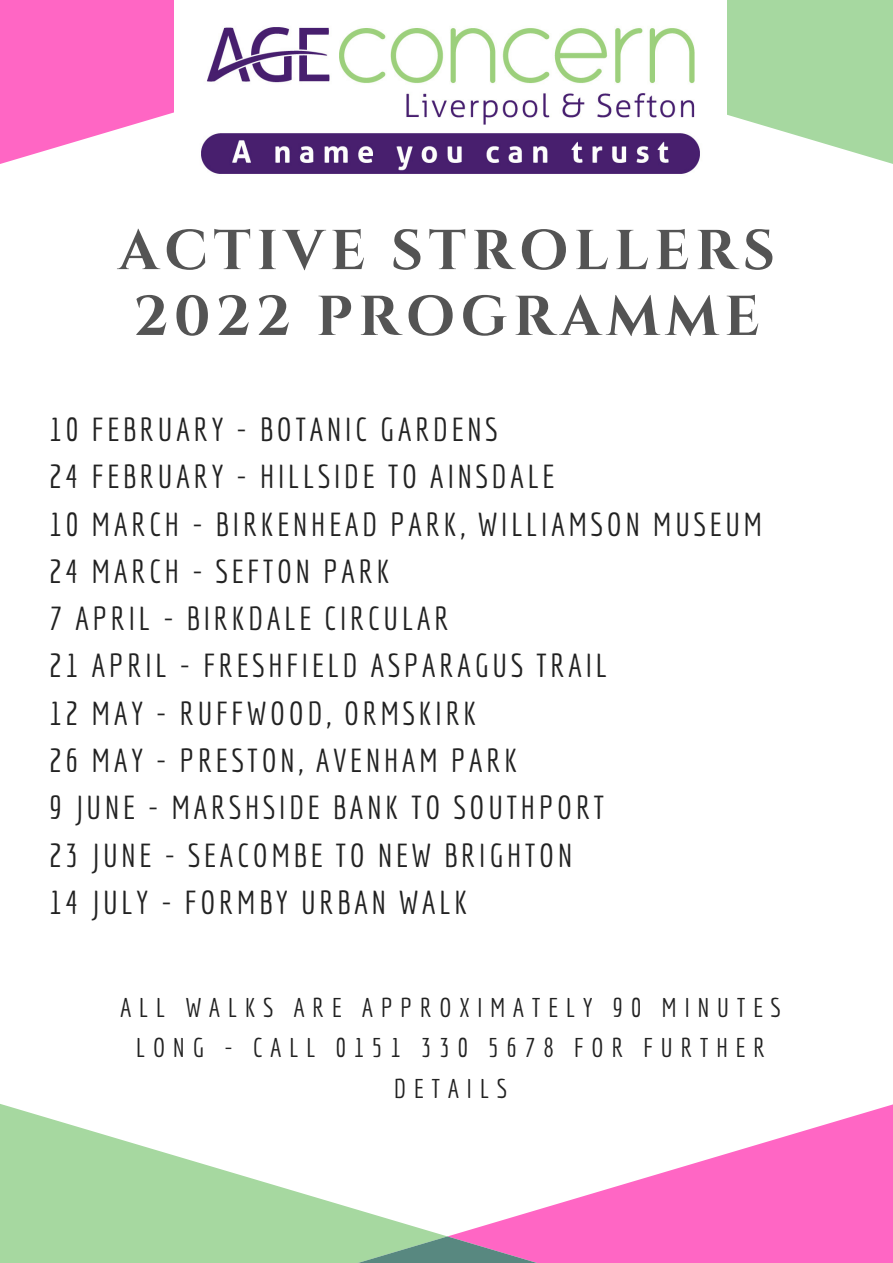
<style>
.page{position:relative;width:893px;height:1263px;background:#fff}
.page>*{position:absolute;margin:0;border:0;box-sizing:border-box;transform-origin:0 0}
.t1{font:700 56.03px "Cinzel";letter-spacing:.1em;color:#545454}
.t2{font:32.47px "Economica";letter-spacing:.1em;color:#222}
.t3{font:26.47px/40.5px "Economica";letter-spacing:.28em;color:#222;text-align:center}
</style>
<div class="page">
<svg style="left:0;top:0;width:174px;height:164px;fill:#ff66c4"></svg>
<svg style="left:727px;top:0;width:166px;height:164px;background:#b3ddae"></svg>
<svg style="left:449px;top:1104px;width:444px;height:159px;fill:#ff66c4"></svg>
<svg style="left:0;top:1104px;width:446px;height:159px;fill:#a6d8a0"></svg>
<svg style="left:232px;top:1236px;width:430px;height:27px;background:#b99aa7"></svg>
<img style="left:201px;top:27px;width:499px;height:147px">
<p class="t1" style="left:118px;top:215px;width:658px">ACTIVE STROLLERS</p>
<p class="t1" style="left:134px;top:281px;width:627px">2022 PROGRAMME</p>
<p class="t2" style="left:49px;top:410px;width:450px">10 FEBRUARY - BOTANIC GARDENS</p>
<p class="t2" style="left:49px;top:457px;width:507px">24 FEBRUARY - HILLSIDE TO AINSDALE</p>
<p class="t2" style="left:49px;top:505px;width:715px">10 MARCH - BIRKENHEAD PARK, WILLIAMSON MUSEUM</p>
<p class="t2" style="left:49px;top:552px;width:342px">24 MARCH - SEFTON PARK</p>
<p class="t2" style="left:49px;top:599px;width:401px">7 APRIL - BIRKDALE CIRCULAR</p>
<p class="t2" style="left:49px;top:647px;width:560px">21 APRIL - FRESHFIELD ASPARAGUS TRAIL</p>
<p class="t2" style="left:49px;top:694px;width:429px">12 MAY - RUFFWOOD, ORMSKIRK</p>
<p class="t2" style="left:49px;top:741px;width:470px">26 MAY - PRESTON, AVENHAM PARK</p>
<p class="t2" style="left:49px;top:788px;width:557px">9 JUNE - MARSHSIDE BANK TO SOUTHPORT</p>
<p class="t2" style="left:49px;top:836px;width:525px">23 JUNE - SEACOMBE TO NEW BRIGHTON</p>
<p class="t2" style="left:49px;top:883px;width:420px">14 JULY - FORMBY URBAN WALK</p>
<p class="t3" style="left:120px;top:986px;width:662px">ALL WALKS ARE APPROXIMATELY 90 MINUTES<br>LONG - CALL 0151 330 5678 FOR FURTHER<br>DETAILS</p>
</div>
